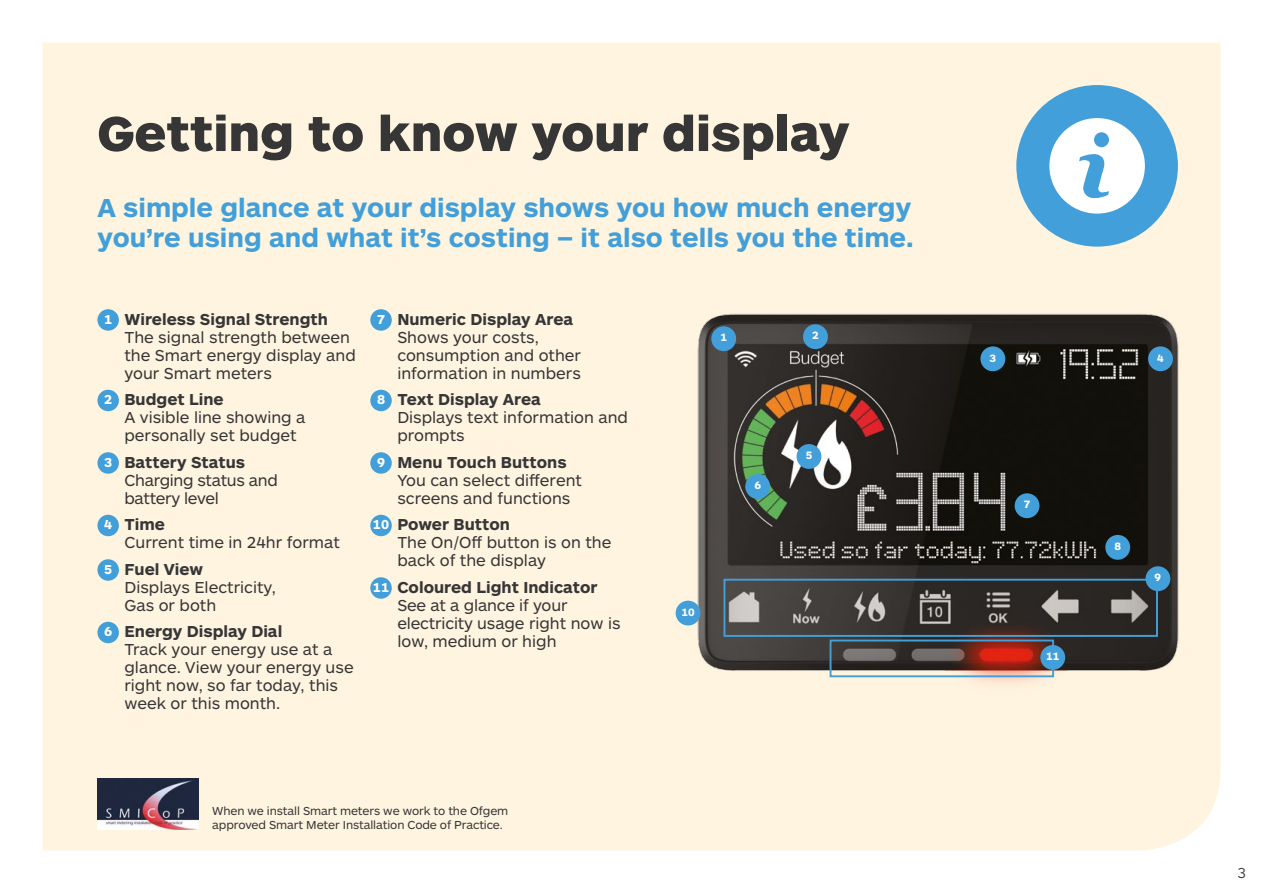
<style>
.page{position:relative;width:1263px;height:893px;background:#fff}
.page>*{position:absolute;margin:0;border:0;box-sizing:border-box;transform-origin:0 0}
.t1{font:900 51px "ARS Maquette Pro";color:#373636}
.t2{font:700 27px/30px "ARS Maquette Pro";color:#429fd9}
.t3{font:16.5px/18px "ARS Maquette Pro";color:#373636}
.t4{font:16.5px/18px "ARS Maquette Pro";letter-spacing:-.02em;color:#373636}
.t5{font:300 15px "ARS Maquette Pro";color:#373636}
.t6{font:12px/13.5px "ARS Maquette Pro";letter-spacing:-.01em;color:#373636}
.t7{font:700 11.1px "ARS Maquette Pro";color:#fff}
.s1{font-weight:700;font-size:13.5px;color:#fff}
.s2{font-weight:700}
</style>
<div class="page">
<div style="left:43px;top:43px;width:1177px;height:807px;background:#fff4e0"></div>
<svg style="left:1016px;top:85px;width:162px;height:162px"></svg>
<div style="left:97px;top:309px;width:22px;height:22px;background:#429fd9;border-radius:50%"></div>
<div style="left:97px;top:390px;width:22px;height:21px;background:#429fd9;border-radius:50%"></div>
<div style="left:97px;top:452px;width:22px;height:22px;background:#429fd9;border-radius:50%"></div>
<div style="left:97px;top:515px;width:22px;height:21px;background:#429fd9;border-radius:50%"></div>
<div style="left:97px;top:559px;width:22px;height:22px;background:#429fd9;border-radius:50%"></div>
<div style="left:97px;top:622px;width:22px;height:21px;background:#429fd9;border-radius:50%"></div>
<div style="left:370px;top:309px;width:22px;height:22px;background:#429fd9;border-radius:50%"></div>
<div style="left:370px;top:390px;width:22px;height:21px;background:#429fd9;border-radius:50%"></div>
<div style="left:370px;top:452px;width:22px;height:22px;background:#429fd9;border-radius:50%"></div>
<div style="left:370px;top:515px;width:22px;height:21px;background:#429fd9;border-radius:50%"></div>
<div style="left:370px;top:577px;width:22px;height:22px;background:#429fd9;border-radius:50%"></div>
<img style="left:97px;top:779px;width:101px;height:51px">
<img style="left:676px;top:295px;width:523px;height:408px">
<div style="left:711px;top:326px;width:25px;height:25px;background:#429fd9;border-radius:50%"></div>
<div style="left:1015px;top:493px;width:24px;height:25px;background:#429fd9;border-radius:50%"></div>
<div style="left:803px;top:324px;width:25px;height:25px;background:#429fd9;border-radius:50%"></div>
<div style="left:1105px;top:535px;width:25px;height:25px;background:#429fd9;border-radius:50%"></div>
<div style="left:980px;top:346px;width:25px;height:25px;background:#429fd9;border-radius:50%"></div>
<div style="left:676px;top:601px;width:24px;height:24px;background:#429fd9;border-radius:50%"></div>
<div style="left:1148px;top:346px;width:25px;height:25px;background:#429fd9;border-radius:50%"></div>
<div style="left:796px;top:444px;width:25px;height:25px;background:#429fd9;border-radius:50%"></div>
<div style="left:745px;top:474px;width:25px;height:25px;background:#429fd9;border-radius:50%"></div>
<div style="left:723px;top:579px;width:435px;height:58px;border:2px solid #429fd9"></div>
<div style="left:829px;top:640px;width:225px;height:37px;border:2px solid #429fd9"></div>
<div style="left:1145px;top:566px;width:25px;height:25px;background:#429fd9;border-radius:50%"></div>
<div style="left:1040px;top:645px;width:25px;height:25px;background:#429fd9;border-radius:50%"></div>
<h1 class="t1" style="left:97px;top:100px;width:753px">Getting to know your display</h1>
<h2 class="t2" style="left:97px;top:191px;width:818px">A simple glance at your display shows you how much energy you’re using and what it’s costing – it also tells you the time.</h2>
<p class="t3" style="left:124px;top:309px;width:233px;text-indent:-20px"><span class="s1">1</span> <span class="s2">Wireless Signal Strength<br></span>The signal strength between the Smart energy display and your Smart meters</p>
<p class="t3" style="left:124px;top:390px;width:183px;text-indent:-20px"><span class="s1">2</span> <span class="s2">Budget Line<br></span>A visible line showing a personally set budget</p>
<p class="t4" style="left:124px;top:452px;width:155px;text-indent:-20px"><span class="s1">3</span> <span class="s2">Battery Status<br></span>Charging status and battery level</p>
<p class="t3" style="left:124px;top:515px;width:217px;text-indent:-20px"><span class="s1">4</span> <span class="s2">Time<br></span>Current time in 24hr format</p>
<p class="t3" style="left:124px;top:559px;width:153px;text-indent:-20px"><span class="s1">5</span> <span class="s2">Fuel View<br></span>Displays Electricity,<br>Gas or both</p>
<p class="t3" style="left:124px;top:622px;width:231px;text-indent:-20px"><span class="s1">6</span> <span class="s2">Energy Display Dial<br></span>Track your energy use at a glance. View your energy use right now, so far today, this week or this month.</p>
<p class="t3" style="left:397px;top:309px;width:185px;text-indent:-20px"><span class="s1">7</span> <span class="s2">Numeric Display Area<br></span>Shows your costs, consumption and other information in numbers</p>
<p class="t3" style="left:397px;top:390px;width:232px;text-indent:-20px"><span class="s1">8</span> <span class="s2">Text Display Area<br></span>Displays text information and prompts</p>
<p class="t3" style="left:397px;top:452px;width:186px;text-indent:-20px"><span class="s1">9</span> <span class="s2">Menu Touch Buttons<br></span>You can select different screens and functions</p>
<p class="t3" style="left:397px;top:515px;width:216px;text-indent:-24px"><span class="s1">10</span> <span class="s2">Power Button<br></span>The On/Off button is on the back of the display</p>
<p class="t3" style="left:397px;top:577px;width:225px;text-indent:-24px"><span class="s1">11</span> <span class="s2">Coloured Light Indicator<br></span>See at a glance if your electricity usage right now is low, medium or high</p>
<p class="t6" style="left:212px;top:804px;width:298px">When we install Smart meters we work to the Ofgem approved Smart Meter Installation Code of Practice.</p>
<p class="t7" style="left:720px;top:330px;width:8px">1</p>
<p class="t7" style="left:754px;top:478px;width:8px">6</p>
<p class="t7" style="left:812px;top:328px;width:8px">2</p>
<p class="t7" style="left:806px;top:448px;width:8px">5</p>
<p class="t7" style="left:681px;top:605px;width:15px">10</p>
<p class="t7" style="left:989px;top:350px;width:8px">3</p>
<p class="t7" style="left:1024px;top:497px;width:8px">7</p>
<p class="t7" style="left:1046px;top:649px;width:15px">11</p>
<p class="t7" style="left:1157px;top:350px;width:8px">4</p>
<p class="t7" style="left:1114px;top:539px;width:8px">8</p>
<p class="t7" style="left:1155px;top:570px;width:8px">9</p>
<p class="t5" style="left:1237px;top:863px;width:10px">3</p>
</div>
